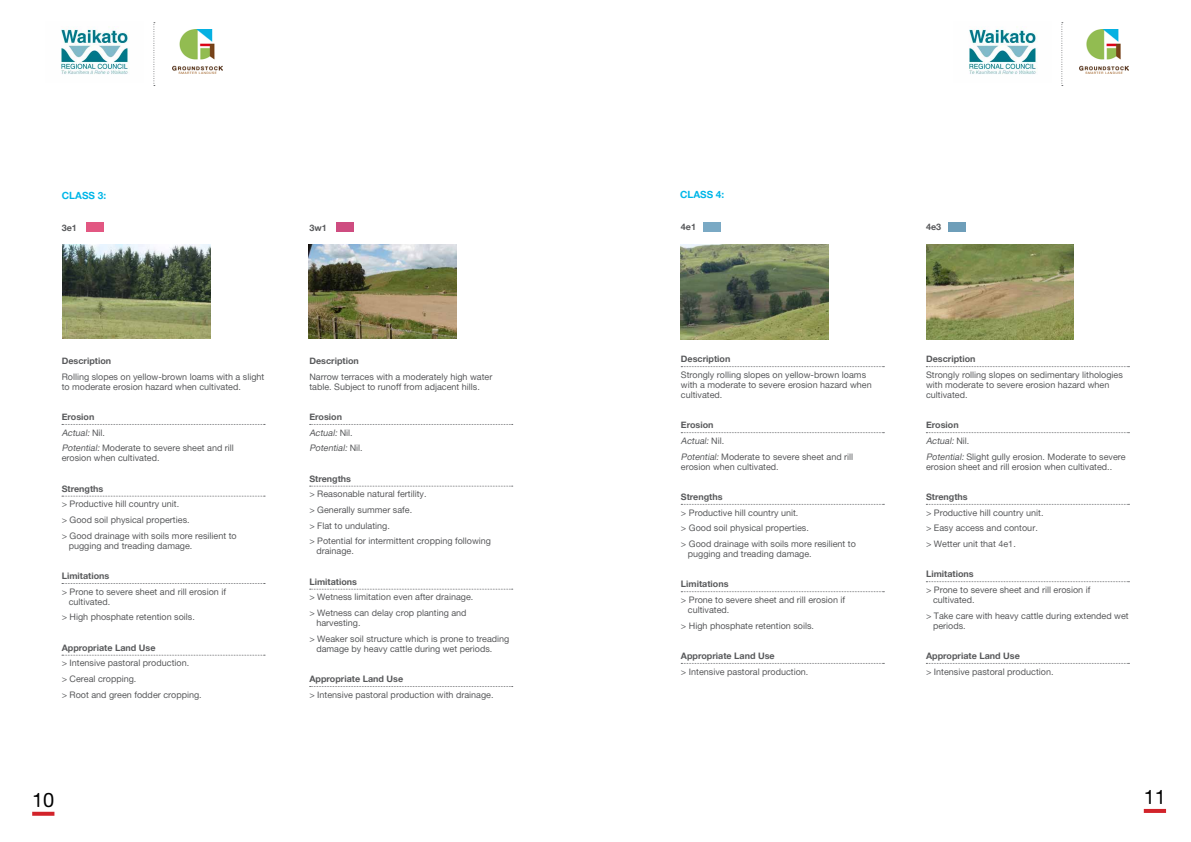
<style>
.page{position:relative;width:1191px;height:842px;background:#fff}
.page>*{position:absolute;margin:0;border:0;box-sizing:border-box;transform-origin:0 0}
.t1{font:20px "Alte Haas Grotesk";color:#000}
.t2{font:10px "Alte Haas Grotesk Bold";color:#00b6e8}
.t3{font:9px/15.7px "Alte Haas Grotesk";color:#58595b}
.t4{font:9px "Alte Haas Grotesk Bold";color:#58595b}
.t5{font:italic 9px/15.7px "Alte Haas Grotesk";color:#58595b}
.s1{font-style:italic}
.s2{font-style:normal}
</style>
<div class="page">
<img style="left:173px;top:29px;width:49px;height:45px">
<img style="left:1079px;top:29px;width:49px;height:45px">
<img style="left:61px;top:29px;width:68px;height:45px">
<svg style="left:153px;top:22px;width:2px;height:64px"></svg>
<img style="left:969px;top:29px;width:68px;height:45px">
<svg style="left:1061px;top:22px;width:1px;height:64px"></svg>
<hr style="left:1143px;top:809px;width:23px;height:4px;background:#d2232a">
<svg style="left:32px;top:812px;width:22px;height:4px"></svg>
<svg style="left:681px;top:366px;width:203px;height:1px"></svg>
<svg style="left:681px;top:432px;width:203px;height:1px"></svg>
<svg style="left:681px;top:504px;width:203px;height:1px"></svg>
<svg style="left:681px;top:591px;width:203px;height:1px"></svg>
<svg style="left:681px;top:663px;width:203px;height:1px"></svg>
<div style="left:703px;top:222px;width:17px;height:10px;background:#7aa9c4"></div>
<img style="left:681px;top:245px;width:148px;height:94px">
<svg style="left:926px;top:366px;width:203px;height:1px"></svg>
<svg style="left:926px;top:432px;width:203px;height:1px"></svg>
<svg style="left:926px;top:504px;width:203px;height:1px"></svg>
<svg style="left:926px;top:581px;width:203px;height:1px"></svg>
<svg style="left:926px;top:663px;width:203px;height:1px"></svg>
<div style="left:948px;top:222px;width:17px;height:10px;background:#6e9eb9"></div>
<img style="left:926px;top:245px;width:148px;height:94px">
<svg style="left:62px;top:424px;width:203px;height:1px"></svg>
<svg style="left:62px;top:496px;width:203px;height:1px"></svg>
<svg style="left:62px;top:583px;width:203px;height:1px"></svg>
<svg style="left:62px;top:655px;width:203px;height:1px"></svg>
<div style="left:87px;top:222px;width:17px;height:10px;background:#e25782"></div>
<svg style="left:310px;top:424px;width:203px;height:1px"></svg>
<svg style="left:310px;top:486px;width:203px;height:1px"></svg>
<svg style="left:310px;top:589px;width:203px;height:1px"></svg>
<svg style="left:310px;top:686px;width:203px;height:1px"></svg>
<div style="left:337px;top:222px;width:17px;height:10px;background:#ce4c80"></div>
<img style="left:62px;top:244px;width:148px;height:95px">
<img style="left:309px;top:244px;width:148px;height:95px">
<p class="t2" style="left:62px;top:189px;width:46px">CLASS 3:</p>
<p class="t2" style="left:680px;top:188px;width:46px">CLASS 4:</p>
<p class="t4" style="left:62px;top:222px;width:17px">3e1</p>
<p class="t4" style="left:309px;top:222px;width:19px">3w1</p>
<p class="t4" style="left:681px;top:221px;width:17px">4e1</p>
<p class="t4" style="left:926px;top:221px;width:17px">4e3</p>
<p class="t4" style="left:62px;top:355px;width:51px">Description</p>
<p class="t3" style="left:62px;top:371px;width:204px;line-height:10px">Rolling slopes on yellow-brown loams with a slight to moderate erosion hazard when cultivated.</p>
<p class="t4" style="left:62px;top:411px;width:34px">Erosion</p>
<p class="t3" style="left:62px;top:424px;width:174px"><span class="s1">Actual:</span> N i l .<br><span class="s1">Potential:</span> Moderate to severe sheet and rill</p>
<p class="t3" style="left:62px;top:450px;width:99px">erosion when cultivated.</p>
<p class="t4" style="left:62px;top:483px;width:43px">Strengths</p>
<p class="t3" style="left:62px;top:496px;width:176px">&gt; Productive hill country unit.<br>&gt; Good soil physical properties.<br>&gt; Good drainage with soils more resilient to</p>
<p class="t3" style="left:69px;top:537px;width:125px">pugging and treading damage.</p>
<p class="t4" style="left:62px;top:570px;width:49px">Limitations</p>
<p class="t3" style="left:69px;top:586px;width:159px;line-height:10px;text-indent:-7px">&gt; Prone to severe sheet and rill erosion if cultivated.</p>
<p class="t3" style="left:62px;top:609px;width:135px">&gt; High phosphate retention soils.</p>
<p class="t4" style="left:62px;top:642px;width:95px">Appropriate Land Use</p>
<p class="t3" style="left:62px;top:655px;width:141px">&gt; Intensive pastoral production.<br>&gt; Cereal cropping.<br>&gt; Root and green fodder cropping.</p>
<p class="t4" style="left:309px;top:355px;width:51px">Description</p>
<p class="t3" style="left:309px;top:371px;width:184px;line-height:10px">Narrow terraces with a moderately high water table. Subject to runoff from adjacent hills.</p>
<p class="t4" style="left:309px;top:411px;width:34px">Erosion</p>
<p class="t5" style="left:309px;top:424px;width:55px">Actual: <span class="s2">N i l .<br></span>Potential: <span class="s2">N i l .</span></p>
<p class="t4" style="left:309px;top:473px;width:43px">Strengths</p>
<p class="t3" style="left:309px;top:486px;width:183px">&gt; Reasonable natural fertility.<br>&gt; Generally summer safe.<br>&gt; Flat to undulating.<br>&gt; Potential for intermittent cropping following</p>
<p class="t3" style="left:316px;top:543px;width:39px">drainage.</p>
<p class="t4" style="left:309px;top:576px;width:49px">Limitations</p>
<p class="t3" style="left:309px;top:589px;width:165px">&gt; Wetness limitation even after drainage. &gt; Wetness can delay crop planting and</p>
<p class="t3" style="left:309px;top:615px;width:201px;text-indent:7px">harvesting.<br>&gt; Weaker soil structure which is prone to treading</p>
<p class="t3" style="left:316px;top:640px;width:178px">damage by heavy cattle during wet periods.</p>
<p class="t4" style="left:309px;top:673px;width:95px">Appropriate Land Use</p>
<p class="t3" style="left:309px;top:686px;width:186px">&gt; Intensive pastoral production with drainage.</p>
<p class="t4" style="left:681px;top:353px;width:51px">Description</p>
<p class="t3" style="left:681px;top:369px;width:192px;line-height:10px">Strongly rolling slopes on yellow-brown loams with a moderate to severe erosion hazard when cultivated.</p>
<p class="t4" style="left:681px;top:419px;width:34px">Erosion</p>
<p class="t3" style="left:681px;top:433px;width:174px"><span class="s1">Actual:</span> N i l .<br><span class="s1">Potential:</span> Moderate to severe sheet and rill</p>
<p class="t3" style="left:681px;top:458px;width:99px">erosion when cultivated.</p>
<p class="t4" style="left:681px;top:491px;width:43px">Strengths</p>
<p class="t3" style="left:681px;top:504px;width:176px">&gt; Productive hill country unit.<br>&gt; Good soil physical properties.<br>&gt; Good drainage with soils more resilient to</p>
<p class="t3" style="left:688px;top:546px;width:125px">pugging and treading damage.</p>
<p class="t4" style="left:681px;top:578px;width:49px">Limitations</p>
<p class="t3" style="left:688px;top:594px;width:159px;line-height:10px;text-indent:-7px">&gt; Prone to severe sheet and rill erosion if cultivated.</p>
<p class="t3" style="left:681px;top:617px;width:135px">&gt; High phosphate retention soils.</p>
<p class="t4" style="left:681px;top:650px;width:95px">Appropriate Land Use</p>
<p class="t3" style="left:681px;top:663px;width:129px">&gt; Intensive pastoral production.</p>
<p class="t4" style="left:926px;top:353px;width:51px">Description</p>
<p class="t3" style="left:926px;top:369px;width:198px;line-height:10px">Strongly rolling slopes on sedimentary lithologies with moderate to severe erosion hazard when cultivated.</p>
<p class="t4" style="left:926px;top:419px;width:34px">Erosion</p>
<p class="t3" style="left:926px;top:433px;width:201px"><span class="s1">Actual:</span> N i l .<br><span class="s1">Potential:</span> Slight gully erosion. Moderate to severe</p>
<p class="t3" style="left:926px;top:458px;width:188px">erosion sheet and rill erosion when cultivated..</p>
<p class="t4" style="left:926px;top:491px;width:43px">Strengths</p>
<p class="t3" style="left:926px;top:504px;width:119px">&gt; Productive hill country unit. &gt; Easy access and contour. &gt; Wetter unit that 4e1.</p>
<p class="t4" style="left:926px;top:568px;width:49px">Limitations</p>
<p class="t3" style="left:933px;top:584px;width:159px;line-height:10px;text-indent:-7px">&gt; Prone to severe sheet and rill erosion if cultivated.</p>
<p class="t3" style="left:933px;top:610px;width:197px;line-height:10px;text-indent:-7px">&gt; Take care with heavy cattle during extended wet periods.</p>
<p class="t4" style="left:926px;top:650px;width:95px">Appropriate Land Use</p>
<p class="t3" style="left:926px;top:663px;width:129px">&gt; Intensive pastoral production.</p>
<h1 class="t1" style="left:32px;top:788px;width:24px">10</h1>
<h1 class="t1" style="left:1143px;top:785px;width:24px">11</h1>
</div>
